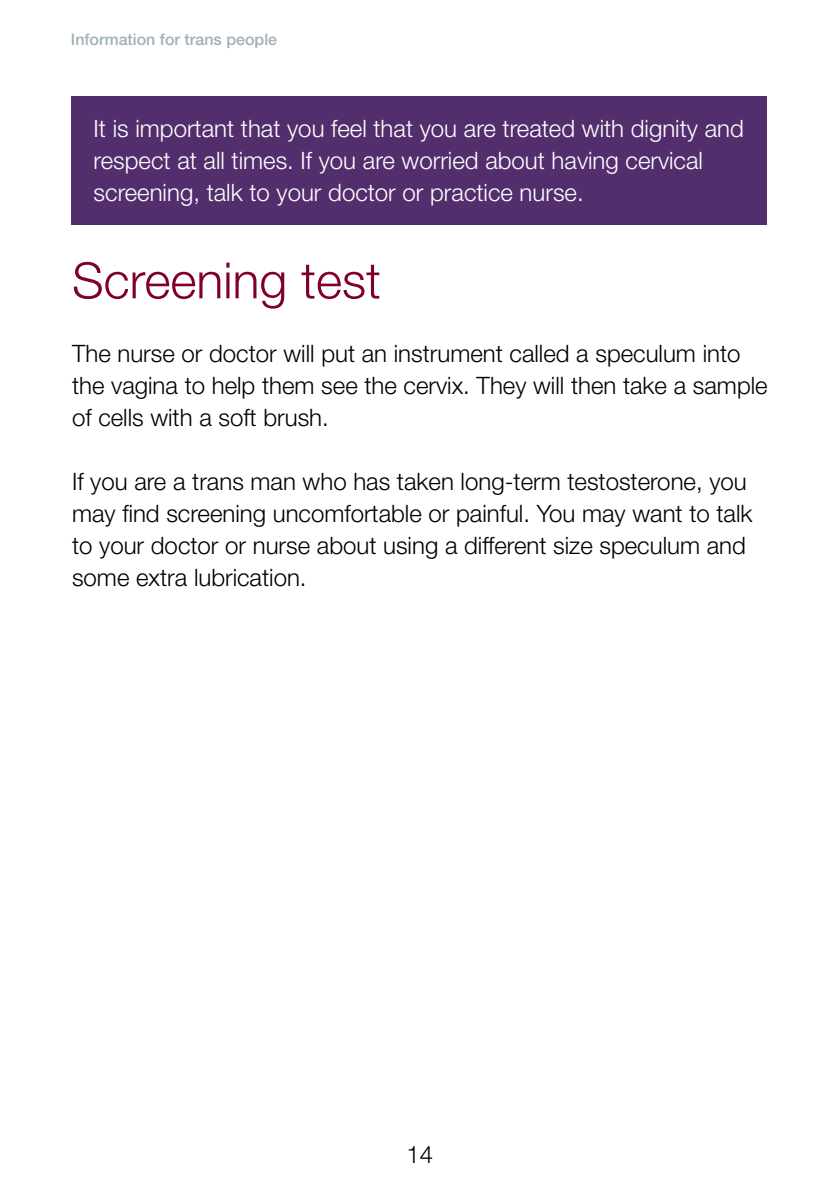
<style>
.page{position:relative;width:840px;height:1191px;background:#fff}
.page>*{position:absolute;margin:0;border:0;box-sizing:border-box;transform-origin:0 0}
.t1{font:300 50px "Helvetica Neue LT Std";color:#800029}
.t2{font:300 24px/32px "Helvetica Neue LT Std";color:#000}
.t3{font:300 24px/32px "Helvetica Neue LT Std";color:#fff}
.t4{font:500 16px "Helvetica Neue LT Std";color:#a0afb9}
</style>
<div class="page">
<div style="left:71px;top:97px;width:695px;height:128px;background:#532e6d"></div>
<p class="t4" style="left:71px;top:30px;width:208px">Information for trans people</p>
<p class="t3" style="left:94px;top:111px;width:651px">It is important that you feel that you are treated with dignity and respect at all times. If you are worried about having cervical screening, talk to your doctor or practice nurse.</p>
<h1 class="t1" style="left:72px;top:250px;width:310px">Screening test</h1>
<p class="t2" style="left:72px;top:337px;width:696px">The nurse or doctor will put an instrument called a speculum into the vagina to help them see the cervix. They will then take a sample of cells with a soft brush.</p>
<p class="t2" style="left:72px;top:465px;width:681px">If you are a trans man who has taken long-term testosterone, you may find screening uncomfortable or painful. You may want to talk to your doctor or nurse about using a different size speculum and some extra lubrication.</p>
<p class="t2" style="left:406px;top:1137px;width:28px">14</p>
</div>
